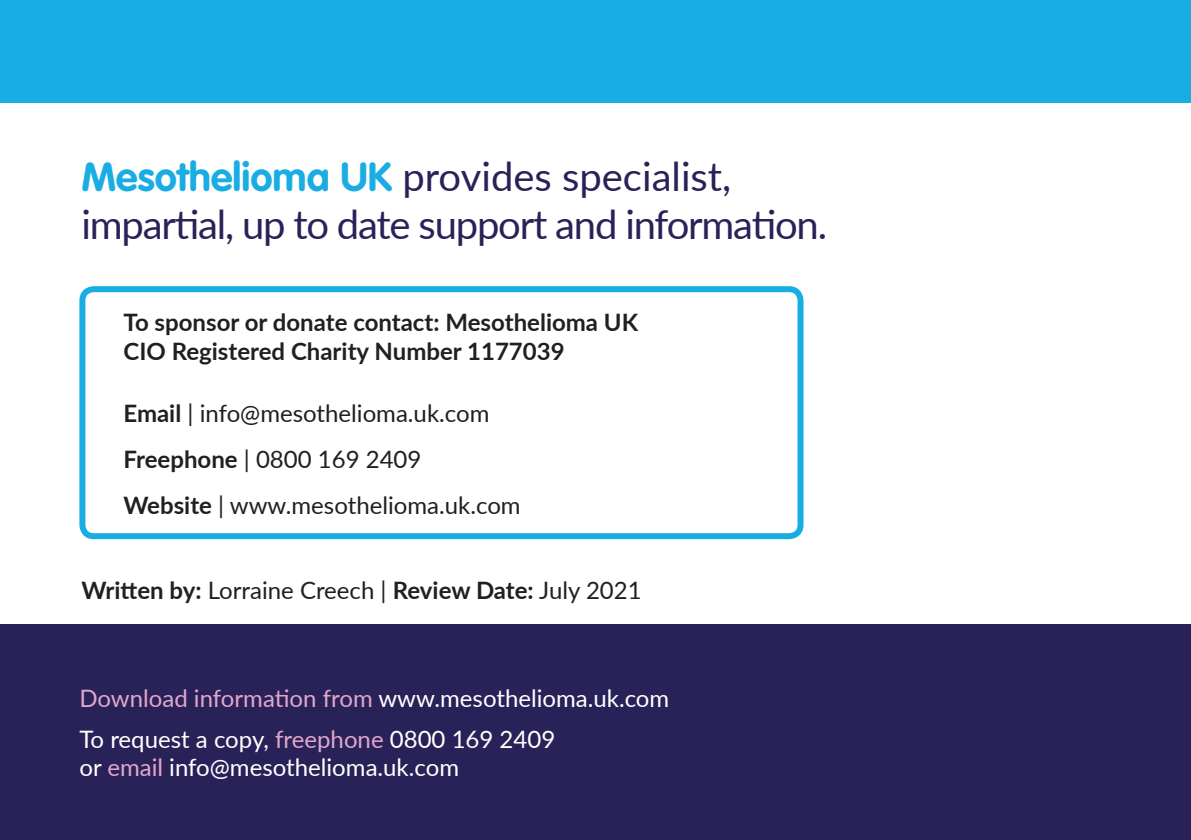
<style>
.page{position:relative;width:1191px;height:840px;background:#fff}
.page>*{position:absolute;margin:0;border:0;box-sizing:border-box;transform-origin:0 0}
.Rear_page_large_text{font:40px "Lato";letter-spacing:-.03em;color:#292259}
.Rear_page_large_text-2{font:40px "Lato";color:#292259}
.t1{font:24px "Lato";color:#231f20}
.t2{font:700 24px/28.8px "Lato";color:#231f20}
.t3{font:24px/28.8px "Lato";color:#fff}
.t4{font:24px "Lato";color:#e0a7cb}
.s1{font-family:"VAG Rounded";font-weight:700;color:#1aade4}
.s2{font-weight:700}
.s3{color:#fff}
.s4{color:#e0a7cb}
</style>
<div class="page">
<div style="left:0;top:624px;width:1191px;height:215px;background:#292259"></div>
<div style="left:0;top:0;width:1191px;height:102px;background:#1aade4"></div>
<div style="left:79px;top:286px;width:724px;height:253px;border:6px solid #1aade4;border-radius:11px"></div>
<p class="Rear_page_large_text-2" style="left:81px;top:148px;width:651px"><span class="s1">Mesothelioma UK</span> provides specialist,</p>
<p class="Rear_page_large_text" style="left:81px;top:196px;width:747px">impartial, up to date support and information.</p>
<p class="t2" style="left:123px;top:307px;width:516px">To sponsor or donate contact: Mesothelioma UK<br>CIO Registered Charity Number 1177039</p>
<p class="t1" style="left:123px;top:395px;width:367px"><span class="s2">Email</span> | info@mesothelioma.uk.com</p>
<p class="t1" style="left:123px;top:441px;width:299px"><span class="s2">Freephone</span> | 0800 169 2409</p>
<p class="t1" style="left:123px;top:487px;width:399px"><span class="s2">Website</span> | www.mesothelioma.uk.com</p>
<p class="t1" style="left:81px;top:572px;width:562px"><span class="s2">Written by:</span> Lorraine Creech | <span class="s2">Review Date:</span> July 2021</p>
<p class="t4" style="left:79px;top:681px;width:591px">Download information from <span class="s3">www.mesothelioma.uk.com</span></p>
<p class="t3" style="left:79px;top:723px;width:477px">To request a copy, <span class="s4">freephone</span> 0800 169 2409 or <span class="s4">email</span> info@mesothelioma.uk.com</p>
</div>
